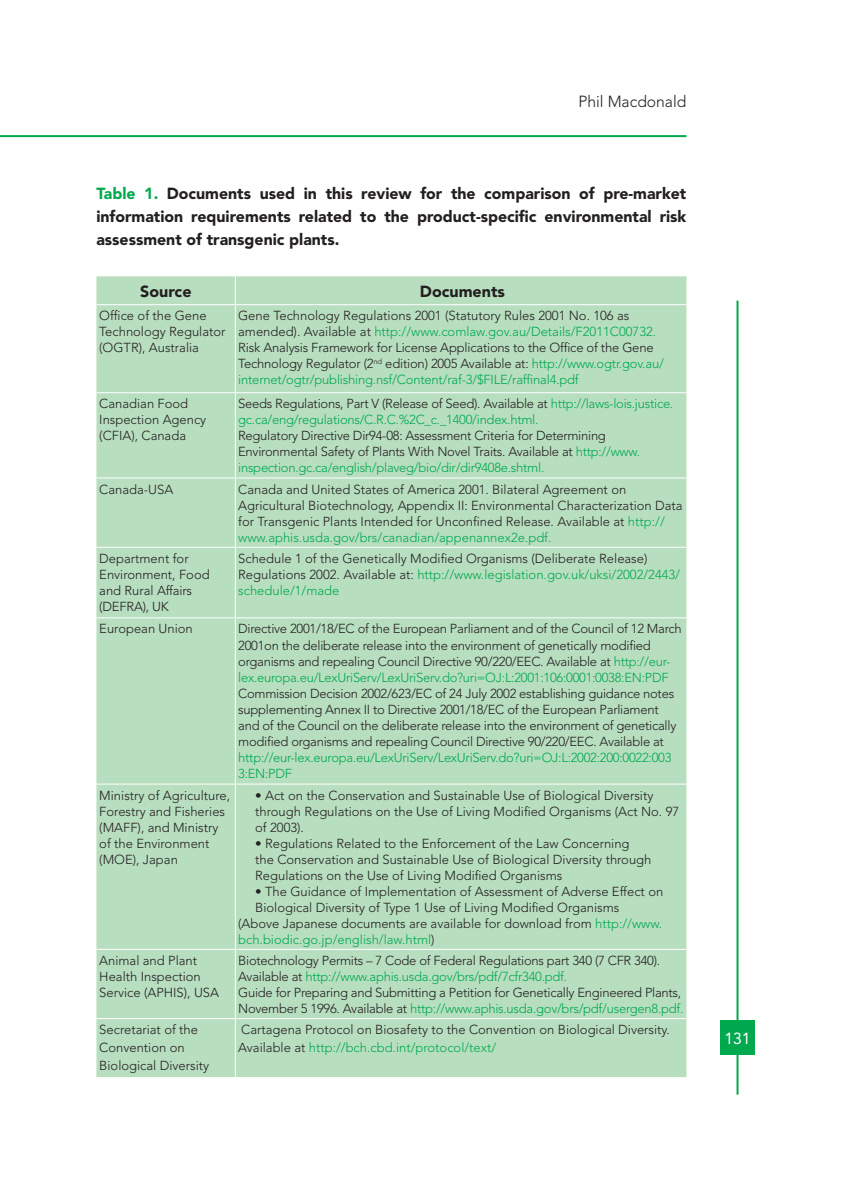
<style>
.page{position:relative;width:851px;height:1191px;background:#fff}
.page>*{position:absolute;margin:0;border:0;box-sizing:border-box;transform-origin:0 0}
.t1{font:900 16px/23px "Avenir";color:#231f20;text-align:justify}
.t2{font:300 16px "Avenir";color:#231f20}
.t3{font:16px "Avenir";color:#fff}
.t4{font:300 13px/16px "Avenir";color:#231f20}
.t5{font:300 13px/16px "Avenir";letter-spacing:-.02em;color:#231f20}
.t6{font:300 13px/16px "Avenir";letter-spacing:-.02em;color:#00a94e}
.t7{font:300 13px "Avenir";color:#00a94e}
.s1{color:#00a94e}
.s2{color:#231f20}
</style>
<div class="page">
<hr style="left:736px;top:300px;width:2px;height:794px;background:#00a94e">
<div style="left:720px;top:1020px;width:34px;height:34px;background:#00a94e"></div>
<hr style="left:0;top:135px;width:686px;height:2px;background:#00a94e">
<div style="left:96px;top:276px;width:590px;height:801px;background:#b8dec0"></div>
<svg style="left:235px;top:276px;width:1px;height:28px"></svg>
<hr style="left:96px;top:304px;width:139px;height:1px;background:#fff">
<hr style="left:235px;top:304px;width:451px;height:1px;background:#fff">
<hr style="left:235px;top:305px;width:1px;height:87px;background:#fff">
<hr style="left:96px;top:392px;width:139px;height:1px;background:#fff">
<hr style="left:235px;top:392px;width:451px;height:1px;background:#fff">
<hr style="left:235px;top:393px;width:1px;height:84px;background:#fff">
<hr style="left:96px;top:477px;width:139px;height:1px;background:#fff">
<hr style="left:235px;top:477px;width:451px;height:1px;background:#fff">
<hr style="left:235px;top:478px;width:1px;height:69px;background:#fff">
<hr style="left:96px;top:547px;width:139px;height:1px;background:#fff">
<hr style="left:235px;top:547px;width:451px;height:1px;background:#fff">
<hr style="left:235px;top:548px;width:1px;height:69px;background:#fff">
<hr style="left:96px;top:617px;width:139px;height:1px;background:#fff">
<hr style="left:235px;top:617px;width:451px;height:1px;background:#fff">
<hr style="left:235px;top:618px;width:1px;height:165px;background:#fff">
<hr style="left:96px;top:783px;width:139px;height:1px;background:#fff">
<hr style="left:235px;top:783px;width:451px;height:1px;background:#fff">
<hr style="left:235px;top:784px;width:1px;height:165px;background:#fff">
<hr style="left:96px;top:949px;width:139px;height:1px;background:#fff">
<hr style="left:235px;top:949px;width:451px;height:1px;background:#fff">
<hr style="left:235px;top:950px;width:1px;height:68px;background:#fff">
<hr style="left:96px;top:1018px;width:139px;height:1px;background:#fff">
<hr style="left:235px;top:1018px;width:451px;height:1px;background:#fff">
<hr style="left:235px;top:1019px;width:1px;height:58px;background:#fff">
<p class="t2" style="left:578px;top:92px;width:110px">Phil Macdonald</p>
<p class="t1" style="left:96px;top:182px;width:591px"><span class="s1">Table 1.</span> Documents used in this review for the comparison of pre-market information requirements related to the product-specific environmental risk assessment of transgenic plants.</p>
<p class="t1" style="left:140px;top:279px;width:53px">Source</p>
<p class="t1" style="left:420px;top:279px;width:87px">Documents</p>
<p class="t4" style="left:99px;top:308px;width:128px">Office of the Gene<br>Technology Regulator (OGTR), Australia</p>
<p class="t4" style="left:238px;top:308px;width:427px">Gene Technology Regulations 2001 (Statutory Rules 2001 No. 106 as amended). Available at <span class="s1">http://www.comlaw.gov.au/Details/F2011C00732.<br></span>Risk Analysis Framework for License Applications to the Office of the Gene Technology Regulator (2<sup>nd</sup> edition) 2005 Available at: <span class="s1">http://www.ogtr.gov.au/ internet/ogtr/publishing.nsf/Content/raf-3/$FILE/raffinal4.pdf</span></p>
<p class="t4" style="left:99px;top:396px;width:108px">Canadian Food<br>Inspection Agency (CFIA), Canada</p>
<p class="t6" style="left:238px;top:396px;width:436px"><span class="s2">Seeds Regulations, Part V (Release of Seed). Available at</span> http://laws-lois.justice. gc.ca/eng/regulations/C.R.C.%2C_c._1400/index.html.</p>
<p class="t5" style="left:238px;top:428px;width:403px">Regulatory Directive Dir94-08: Assessment Criteria for Determining<br>Environmental Safety of Plants With Novel Traits. Available at <span class="s1">http://www. inspection.gc.ca/english/plaveg/bio/dir/dir9408e.shtml.</span></p>
<p class="t4" style="left:99px;top:481px;width:75px">Canada-USA</p>
<p class="t4" style="left:238px;top:481px;width:446px">Canada and United States of America 2001. Bilateral Agreement on Agricultural Biotechnology, Appendix II: Environmental Characterization Data for Transgenic Plants Intended for Unconfined Release. Available at <span class="s1">http:// www.aphis.usda.gov/brs/canadian/appenannex2e.pdf.</span></p>
<p class="t4" style="left:99px;top:550px;width:112px">Department for<br>Environment, Food and Rural Affairs (DEFRA), UK</p>
<p class="t4" style="left:238px;top:550px;width:443px">Schedule 1 of the Genetically Modified Organisms (Deliberate Release)<br>Regulations 2002. Available at: <span class="s1">http://www.legislation.gov.uk/uksi/2002/2443/ schedule/1/made</span></p>
<p class="t4" style="left:99px;top:621px;width:95px">European Union</p>
<p class="t5" style="left:238px;top:621px;width:445px">Directive 2001/18/EC of the European Parliament and of the Council of 12 March 2001on the deliberate release into the environment of genetically modified organisms and repealing Council Directive 90/220/EEC. Available at <span class="s1">http://eur&shy;lex.europa.eu/LexUriServ/LexUriServ.do?uri=OJ:L:2001:106:0001:0038:EN:PDF</span></p>
<p class="t5" style="left:238px;top:685px;width:439px">Commission Decision 2002/623/EC of 24 July 2002 establishing guidance notes supplementing Annex II to Directive 2001/18/EC of the European Parliament and of the Council on the deliberate release into the environment of genetically modified organisms and repealing Council Directive 90/220/EEC. Available at</p>
<p class="t6" style="left:238px;top:749px;width:434px">http://eur-lex.europa.eu/LexUriServ/LexUriServ.do?uri=OJ:L:2002:200:0022:003<br>3:EN:PDF</p>
<p class="t4" style="left:99px;top:787px;width:132px">Ministry of Agriculture,<br>Forestry and Fisheries (MAFF), and Ministry of the Environment (MOE), Japan</p>
<p class="t4" style="left:255px;top:787px;width:425px">• Act on the Conservation and Sustainable Use of Biological Diversity through Regulations on the Use of Living Modified Organisms (Act No. 97 of 2003).</p>
<p class="t4" style="left:255px;top:835px;width:397px">• Regulations Related to the Enforcement of the Law Concerning the Conservation and Sustainable Use of Biological Diversity through<br>Regulations on the Use of Living Modified Organisms</p>
<p class="t4" style="left:255px;top:883px;width:409px">• The Guidance of Implementation of Assessment of Adverse Effect on</p>
<p class="t4" style="left:255px;top:899px;width:365px">Biological Diversity of Type 1 Use of Living Modified Organisms</p>
<p class="t4" style="left:238px;top:915px;width:425px">(Above Japanese documents are available for download from <span class="s1">http://www.</span></p>
<p class="t7" style="left:238px;top:931px;width:198px">bch.biodic.go.jp/english/law.html<span class="s2">)</span></p>
<p class="t4" style="left:99px;top:952px;width:121px">Animal and Plant<br>Health Inspection<br>Service (APHIS), USA</p>
<p class="t5" style="left:238px;top:952px;width:446px">Biotechnology Permits – 7 Code of Federal Regulations part 340 (7 CFR 340).<br>Available at <span class="s1">http://www.aphis.usda.gov/brs/pdf/7cfr340.pdf.<br></span>Guide for Preparing and Submitting a Petition for Genetically Engineered Plants, November 5 1996. Available at <span class="s1">http://www.aphis.usda.gov/brs/pdf/usergen8.pdf.</span></p>
<p class="t4" style="left:99px;top:1020px;width:111px;line-height:18px">Secretariat of the<br>Convention on<br>Biological Diversity</p>
<p class="t4" style="left:238px;top:1020px;width:433px;line-height:18px">Cartagena Protocol on Biosafety to the Convention on Biological Diversity.<br>Available at <span class="s1">http://bch.cbd.int/protocol/text/</span></p>
<p class="t3" style="left:724px;top:1029px;width:28px">131</p>
</div>
